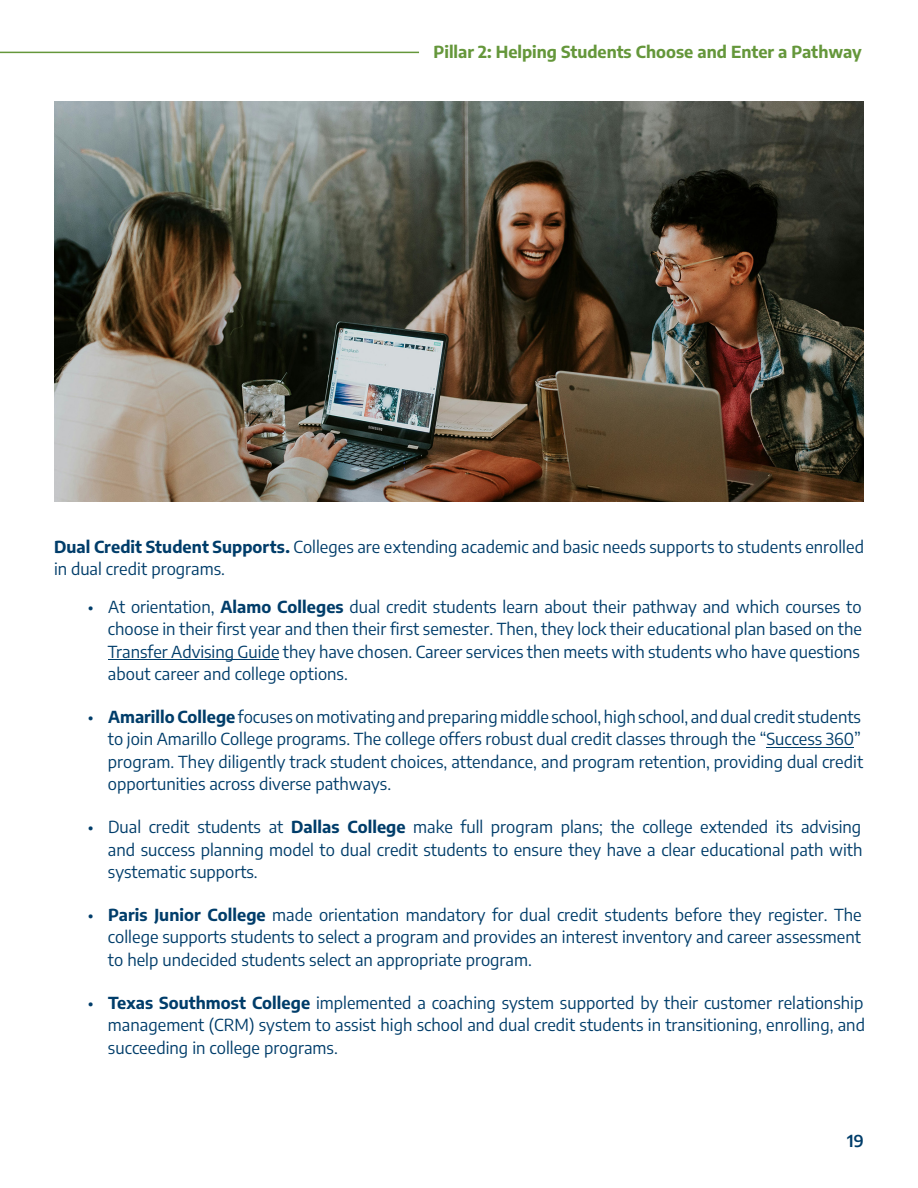
<style>
.page{position:relative;width:918px;height:1188px;background:#fff}
.page>*{position:absolute;margin:0;border:0;box-sizing:border-box;transform-origin:0 0}
.Body{font:16.5px/22.5px "Encode Sans";color:#003d6a;text-align:justify}
.t1{font:700 16.5px "Encode Sans";color:#65973b}
.t2{font:600 16.5px "Encode Sans";color:#003d6a}
.s1{font-weight:700}
</style>
<div class="page">
<hr style="left:0;top:52px;width:419px;height:1px;background:#65973b">
<img style="left:54px;top:101px;width:810px;height:401px">
<hr style="left:108px;top:659px;width:171px;height:1px;background:#003d6a">
<hr style="left:766px;top:747px;width:88px;height:1px;background:#003d6a">
<p class="t1" style="left:434px;top:41px;width:430px">Pillar 2: Helping Students Choose and Enter a Pathway</p>
<p class="Body" style="left:54px;top:535px;width:811px"><span class="s1">Dual Credit Student Supports.</span> Colleges are extending academic and basic needs supports to students enrolled in dual credit programs.</p>
<p class="Body" style="left:108px;top:594px;width:755px;text-indent:-20px">• At orientation, <span class="s1">Alamo Colleges</span> dual credit students learn about their pathway and which courses to choose in their first year and then their first semester. Then, they lock their educational plan based on the Transfer Advising Guide they have chosen. Career services then meets with students who have questions about career and college options.</p>
<p class="Body" style="left:108px;top:705px;width:757px;text-align:left;text-indent:-20px">• <span class="s1">AmarilloCollege</span> focuses on motivating and preparing middle school, high school, and dual credit students to join Amarillo College programs. The college offers robust dual credit classes through the “Success 360” program. They diligently track student choices, attendance, and program retention, providing dual credit opportunities across diverse pathways.</p>
<p class="Body" style="left:108px;top:815px;width:756px;text-indent:-20px">• Dual credit students at <span class="s1">Dallas College</span> make full program plans; the college extended its advising and success planning model to dual credit students to ensure they have a clear educational path with systematic supports.</p>
<p class="Body" style="left:108px;top:903px;width:755px;text-indent:-20px">• <span class="s1">Paris Junior College</span> made orientation mandatory for dual credit students before they register. The college supports students to select a program and provides an interest inventory and career assessment to help undecided students select an appropriate program.</p>
<p class="Body" style="left:108px;top:990px;width:759px;text-indent:-20px">• <span class="s1">Texas Southmost College</span> implemented a coaching system supported by their customer relationship management (CRM) system to assist high school and dual credit students in transitioning, enrolling, and succeeding in college programs.</p>
<p class="t2" style="left:847px;top:1130px;width:18px">19</p>
</div>
